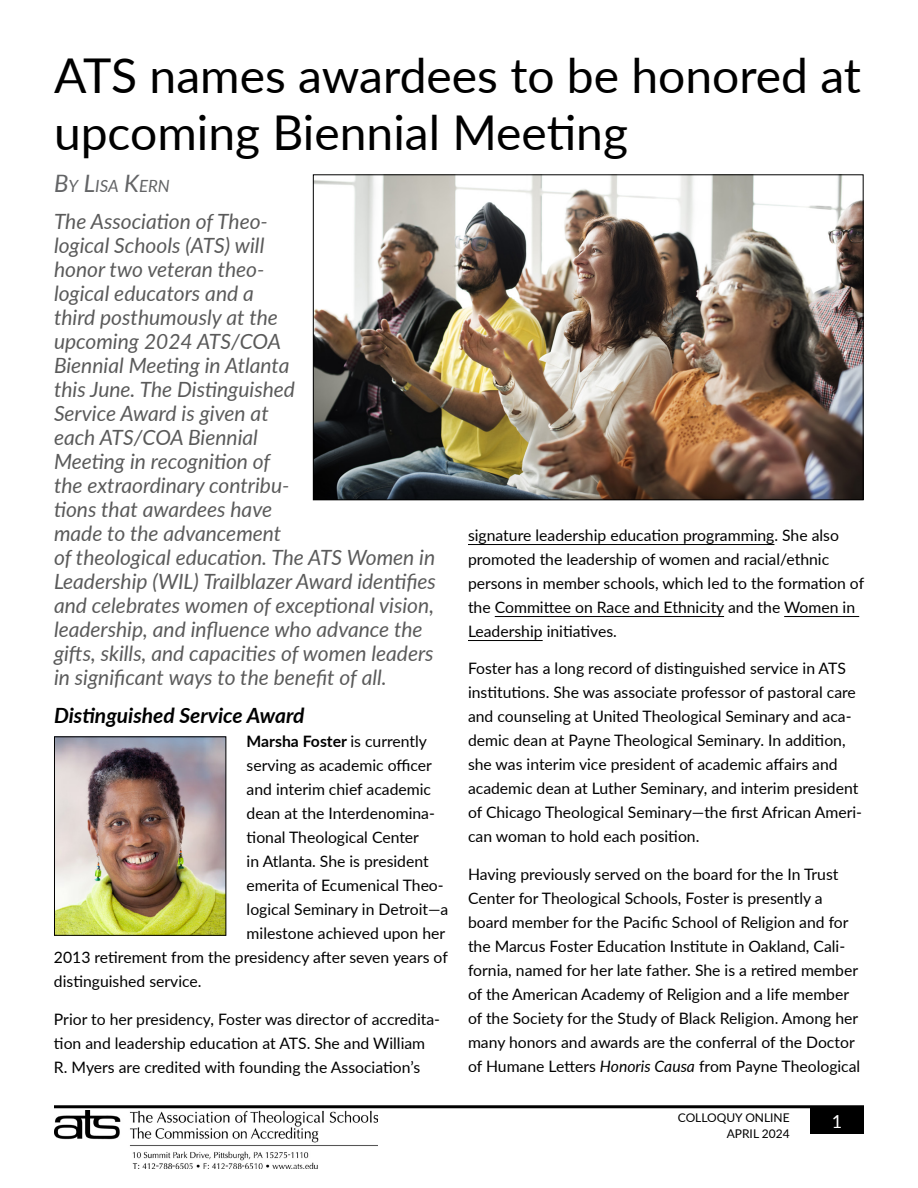
<style>
.page{position:relative;width:918px;height:1188px;background:#fff}
.page>*{position:absolute;margin:0;border:0;box-sizing:border-box;transform-origin:0 0}
.t1{font:48px/57.6px "Lato";color:#000}
.t2{font:italic 21px/24px "Lato";color:#5a5a5a}
.t3{font:italic 700 21px "Lato";color:#000}
.t4{font:18px "Lato";color:#fff}
.t5{font:italic 16.8px "Lato";color:#636466}
.t6{font:15.75px/24px "Lato";color:#000}
.t7{font:700 15.75px "Lato";color:#000}
.t8{font:12px/16.5px "Lato";color:#000;text-align:right}
.s1{font-size:24px}
.s2{font-weight:400}
.s3{font-style:italic}
</style>
<div class="page">
<div style="left:810px;top:1107px;width:54px;height:27px;background:#000"></div>
<hr style="left:54px;top:1105px;width:810px;height:3px;background:#000">
<img style="left:54px;top:1110px;width:324px;height:59px">
<hr style="left:468px;top:544px;width:306px;height:1px;background:#000">
<hr style="left:495px;top:616px;width:229px;height:1px;background:#000">
<hr style="left:784px;top:616px;width:75px;height:1px;background:#000">
<hr style="left:468px;top:640px;width:75px;height:1px;background:#000">
<img style="left:315px;top:176px;width:547px;height:322px">
<img style="left:56px;top:738px;width:168px;height:196px">
<div style="left:54px;top:736px;width:172px;height:200px;border:1px solid #000"></div>
<h1 class="t1" style="left:54px;top:44px;width:809px">ATS names awardees to be honored at upcoming Biennial Meeting</h1>
<p class="t5" style="left:54px;top:174px;width:117px"><span class="s1">B</span>Y <span class="s1">L</span>ISA <span class="s1">K</span>ERN</p>
<p class="t2" style="left:54px;top:208px;width:384px">The Association of Theo-<br>logical Schools (ATS) will<br>honor two veteran theo-<br>logical educators and a<br>third posthumously at the<br>upcoming 2024 ATS/COA<br>Biennial Meeting in Atlanta<br>this June. The Distinguished<br>Service Award is given at<br>each ATS/COA Biennial<br>Meeting in recognition of<br>the extraordinary contribu-<br>tions that awardees have<br>made to the advancement<br>of theological education. The ATS Women in<br>Leadership (WIL) Trailblazer Award identifies and celebrates women of exceptional vision, leadership, and influence who advance the gifts, skills, and capacities of women leaders in significant ways to the benefit of all.</p>
<h2 class="t3" style="left:54px;top:700px;width:252px">Distinguished Service Award</h2>
<p class="t7" style="left:247px;top:730px;width:182px">Marsha Foster <span class="s2">is currently</span></p>
<p class="t6" style="left:247px;top:753px;width:187px">serving as academic officer</p>
<p class="t6" style="left:247px;top:777px;width:186px">and interim chief academic</p>
<p class="t6" style="left:247px;top:801px;width:190px">dean at the Interdenomina-</p>
<p class="t6" style="left:247px;top:825px;width:174px">tional Theological Center</p>
<p class="t6" style="left:247px;top:849px;width:184px">in Atlanta. She is president</p>
<p class="t6" style="left:247px;top:873px;width:199px">emerita of Ecumenical Theo-</p>
<p class="t6" style="left:247px;top:897px;width:203px">logical Seminary in Detroit—a</p>
<p class="t6" style="left:247px;top:921px;width:200px">milestone achieved upon her</p>
<p class="t6" style="left:54px;top:945px;width:395px">2013 retirement from the presidency after seven years of</p>
<p class="t6" style="left:54px;top:969px;width:149px">distinguished service.</p>
<p class="t6" style="left:54px;top:1006px;width:388px">Prior to her presidency, Foster was director of accredita&shy;tion and leadership education at ATS. She and William<br>R. Myers are credited with founding the Association’s</p>
<p class="t6" style="left:468px;top:522px;width:398px">signature leadership education programming. She also promoted the leadership of women and racial/ethnic persons in member schools, which led to the formation of the Committee on Race and Ethnicity and the Women in Leadership initiatives.</p>
<p class="t6" style="left:468px;top:656px;width:396px">Foster has a long record of distinguished service in ATS institutions. She was associate professor of pastoral care and counseling at United Theological Seminary and aca&shy;demic dean at Payne Theological Seminary. In addition, she was interim vice president of academic affairs and academic dean at Luther Seminary, and interim president of Chicago Theological Seminary—the first African Ameri&shy;can woman to hold each position.</p>
<p class="t6" style="left:468px;top:862px;width:394px">Having previously served on the board for the In Trust Center for Theological Schools, Foster is presently a board member for the Pacific School of Religion and for the Marcus Foster Education Institute in Oakland, Cali&shy;fornia, named for her late father. She is a retired member of the American Academy of Religion and a life member of the Society for the Study of Black Religion. Among her many honors and awards are the conferral of the Doctor of Humane Letters <span class="s3">Honoris Causa</span> from Payne Theological</p>
<p class="t8" style="left:678px;top:1108px;width:113px">COLLOQUY ONLINE<br>APRIL 2024</p>
<p class="t4" style="left:832px;top:1108px;width:12px">1</p>
</div>
